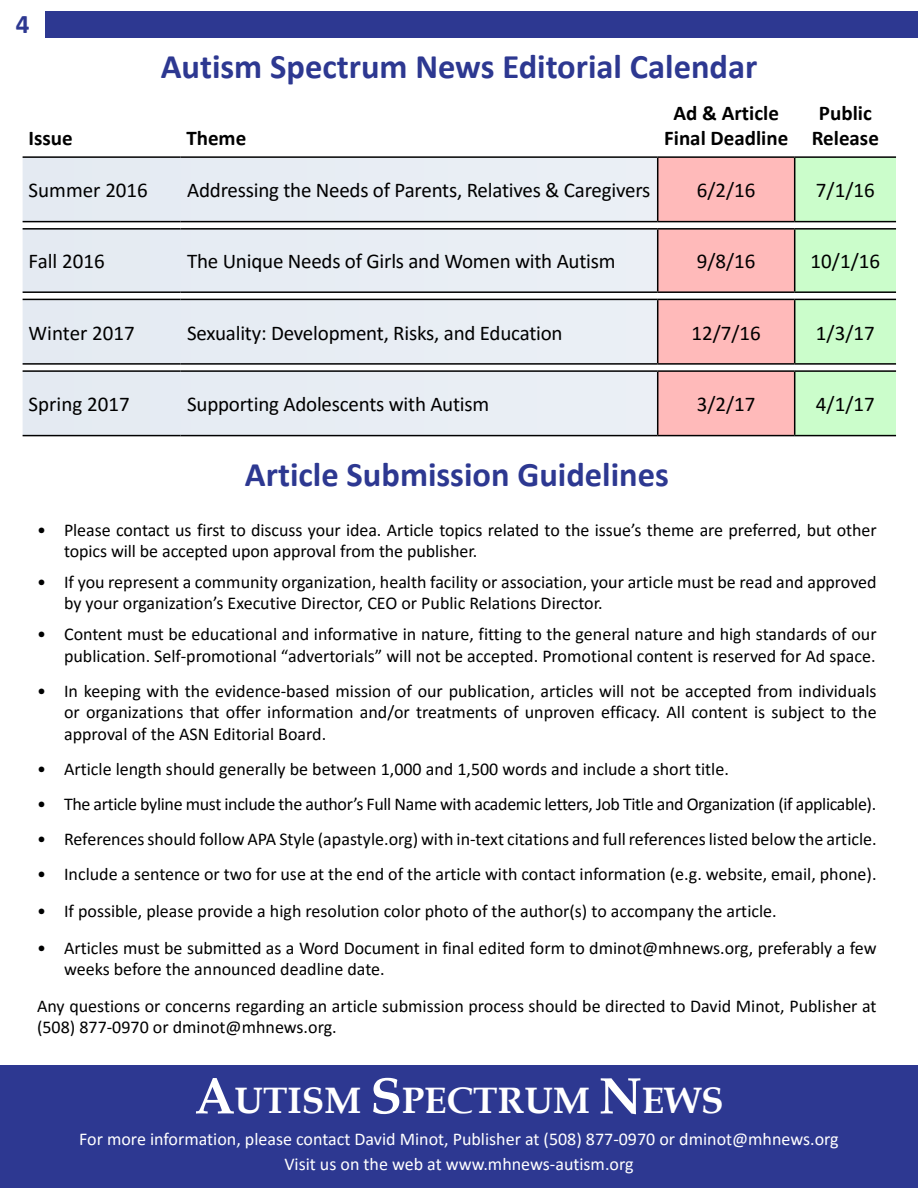
<style>
.page{position:relative;width:918px;height:1188px;background:#fff}
.page>*{position:absolute;margin:0;border:0;box-sizing:border-box;transform-origin:0 0}
.t1{font:700 36.75px "Book Antiqua";color:#fff}
.t2{font:700 34.5px "Calibri";color:#2d3891}
.t3{font:700 27px "Calibri";color:#2d3891}
.t4{font:21px "Calibri";letter-spacing:-.01em;color:#000}
.t5{font:700 21px/25.2px "Calibri";color:#000;text-align:center}
.t6{font:18px/21.6px "Calibri";color:#000101}
.t7{font:18px/24.6px "Calibri";color:#fff;text-align:center}
.t8{font:18px "Calibri";letter-spacing:-.02em;color:#000101}
.s1{font-size:51.45px}
</style>
<div class="page">
<div style="left:45px;top:11px;width:873px;height:27px;background:#2d3891"></div>
<div style="left:0;top:1066px;width:918px;height:122px;background:#2d3891"></div>
<svg style="left:23px;top:158px;width:635px;height:277px;background:#e7ecf3"></svg>
<div style="left:658px;top:157px;width:137px;height:65px;background:#ffbaba"></div>
<div style="left:795px;top:157px;width:101px;height:65px;background:#cbfdcb"></div>
<div style="left:658px;top:229px;width:137px;height:63px;background:#ffbaba"></div>
<div style="left:795px;top:229px;width:101px;height:63px;background:#cbfdcb"></div>
<div style="left:658px;top:299px;width:137px;height:65px;background:#ffbaba"></div>
<div style="left:795px;top:299px;width:101px;height:65px;background:#cbfdcb"></div>
<div style="left:658px;top:371px;width:137px;height:65px;background:#ffbaba"></div>
<div style="left:795px;top:371px;width:101px;height:65px;background:#cbfdcb"></div>
<hr style="left:23px;top:156px;width:157px;height:2px;background:#000">
<hr style="left:180px;top:156px;width:478px;height:2px;background:#000">
<hr style="left:658px;top:156px;width:137px;height:2px;background:#000">
<hr style="left:795px;top:156px;width:101px;height:2px;background:#000">
<hr style="left:23px;top:221px;width:157px;height:1px;background:#000">
<hr style="left:180px;top:221px;width:478px;height:1px;background:#000">
<hr style="left:658px;top:221px;width:137px;height:1px;background:#000">
<hr style="left:795px;top:221px;width:101px;height:1px;background:#000">
<hr style="left:23px;top:228px;width:157px;height:2px;background:#000">
<hr style="left:180px;top:228px;width:478px;height:2px;background:#000">
<hr style="left:658px;top:228px;width:137px;height:2px;background:#000">
<hr style="left:795px;top:228px;width:101px;height:2px;background:#000">
<hr style="left:23px;top:291px;width:157px;height:2px;background:#000">
<hr style="left:180px;top:291px;width:478px;height:2px;background:#000">
<hr style="left:658px;top:291px;width:137px;height:2px;background:#000">
<hr style="left:795px;top:291px;width:101px;height:2px;background:#000">
<hr style="left:23px;top:299px;width:157px;height:1px;background:#000">
<hr style="left:180px;top:299px;width:478px;height:1px;background:#000">
<hr style="left:658px;top:299px;width:137px;height:1px;background:#000">
<hr style="left:795px;top:299px;width:101px;height:1px;background:#000">
<hr style="left:23px;top:363px;width:157px;height:2px;background:#000">
<hr style="left:180px;top:363px;width:478px;height:2px;background:#000">
<hr style="left:658px;top:363px;width:137px;height:2px;background:#000">
<hr style="left:795px;top:363px;width:101px;height:2px;background:#000">
<hr style="left:23px;top:370px;width:157px;height:2px;background:#000">
<hr style="left:180px;top:370px;width:478px;height:2px;background:#000">
<hr style="left:658px;top:370px;width:137px;height:2px;background:#000">
<hr style="left:795px;top:370px;width:101px;height:2px;background:#000">
<hr style="left:23px;top:435px;width:157px;height:1px;background:#000">
<hr style="left:180px;top:435px;width:478px;height:1px;background:#000">
<hr style="left:658px;top:435px;width:137px;height:1px;background:#000">
<hr style="left:795px;top:435px;width:101px;height:1px;background:#000">
<hr style="left:794px;top:158px;width:1px;height:63px;background:#000">
<hr style="left:794px;top:230px;width:1px;height:61px;background:#000">
<hr style="left:794px;top:300px;width:1px;height:63px;background:#000">
<hr style="left:794px;top:372px;width:1px;height:63px;background:#000">
<hr style="left:657px;top:158px;width:1px;height:63px;background:#000">
<hr style="left:657px;top:230px;width:1px;height:61px;background:#000">
<hr style="left:657px;top:300px;width:1px;height:63px;background:#000">
<hr style="left:657px;top:372px;width:1px;height:63px;background:#000">
<h3 class="t3" style="left:16px;top:5px;width:15px">4</h3>
<h2 class="t2" style="left:161px;top:42px;width:598px">Autism Spectrum News Editorial Calendar</h2>
<p class="t5" style="left:29px;top:125px;width:46px">Issue</p>
<p class="t5" style="left:186px;top:125px;width:61px">Theme</p>
<p class="t5" style="left:664px;top:99px;width:125px">Ad &amp; Article<br>Final Deadline</p>
<p class="t5" style="left:812px;top:99px;width:69px">Public<br>Release</p>
<p class="t4" style="left:29px;top:176px;width:121px">Summer 2016</p>
<p class="t4" style="left:187px;top:176px;width:465px">Addressing the Needs of Parents, Relatives &amp; Caregivers</p>
<p class="t4" style="left:697px;top:176px;width:60px">6/2/16</p>
<p class="t4" style="left:816px;top:176px;width:60px">7/1/16</p>
<p class="t4" style="left:29px;top:247px;width:78px">Fall 2016</p>
<p class="t4" style="left:187px;top:247px;width:430px">The Unique Needs of Girls and Women with Autism</p>
<p class="t4" style="left:697px;top:247px;width:60px">9/8/16</p>
<p class="t4" style="left:811px;top:247px;width:71px">10/1/16</p>
<p class="t4" style="left:29px;top:318px;width:108px">Winter 2017</p>
<p class="t4" style="left:187px;top:318px;width:377px">Sexuality: Development, Risks, and Education</p>
<p class="t4" style="left:691px;top:318px;width:71px">12/7/16</p>
<p class="t4" style="left:816px;top:318px;width:60px">1/3/17</p>
<p class="t4" style="left:29px;top:390px;width:103px">Spring 2017</p>
<p class="t4" style="left:187px;top:390px;width:304px">Supporting Adolescents with Autism</p>
<p class="t4" style="left:697px;top:390px;width:60px">3/2/17</p>
<p class="t4" style="left:816px;top:390px;width:60px">4/1/17</p>
<h2 class="t2" style="left:245px;top:450px;width:425px">Article Submission Guidelines</h2>
<p class="t6" style="left:64px;top:518px;width:814px;text-indent:-27px">• Please contact us first to discuss your idea. Article topics related to the issue’s theme are preferred, but other topics will be accepted upon approval from the publisher.</p>
<p class="t6" style="left:64px;top:571px;width:814px;text-indent:-27px">• If you represent a community organization, health facility or association, your article must be read and approved by your organization’s Executive Director, CEO or Public Relations Director.</p>
<p class="t6" style="left:37px;top:623px;width:841px;text-align:right">• Content must be educational and informative in nature, fitting to the general nature and high standards of our publication. Self-promotional “advertorials” will not be accepted. Promotional content is reserved for Ad space.</p>
<p class="t6" style="left:64px;top:680px;width:814px;text-align:justify;text-indent:-27px">• In keeping with the evidence-based mission of our publication, articles will not be accepted from individuals or organizations that offer information and/or treatments of unproven efficacy. All content is subject to the approval of the ASN Editorial Board.</p>
<p class="t6" style="left:37px;top:758px;width:693px">• Article length should generally be between 1,000 and 1,500 words and include a short title.</p>
<p class="t8" style="left:37px;top:792px;width:841px">• The article byline must include the author’s Full Name with academic letters, Job Title and Organization (if applicable).</p>
<p class="t6" style="left:37px;top:828px;width:841px">• References should follow APA Style (apastyle.org) with in-text citations and full references listed below the article.</p>
<p class="t6" style="left:37px;top:863px;width:841px">• Include a sentence or two for use at the end of the article with contact information (e.g. website, email, phone).</p>
<p class="t6" style="left:37px;top:900px;width:741px">• If possible, please provide a high resolution color photo of the author(s) to accompany the article.</p>
<p class="t6" style="left:64px;top:936px;width:814px;text-indent:-27px">• Articles must be submitted as a Word Document in final edited form to dminot@mhnews.org, preferably a few weeks before the announced deadline date.</p>
<p class="t6" style="left:37px;top:995px;width:841px">Any questions or concerns regarding an article submission process should be directed to David Minot, Publisher at (508) 877-0970 or dminot@mhnews.org.</p>
<h1 class="t1" style="left:194px;top:1076px;width:531px"><span class="s1">A</span>UTISM <span class="s1">S</span>PECTRUM <span class="s1">N</span>EWS</h1>
<p class="t7" style="left:79px;top:1127px;width:761px">For more information, please contact David Minot, Publisher at (508) 877-0970 or dminot@mhnews.org<br>Visit us on the web at www.mhnews-autism.org</p>
</div>
